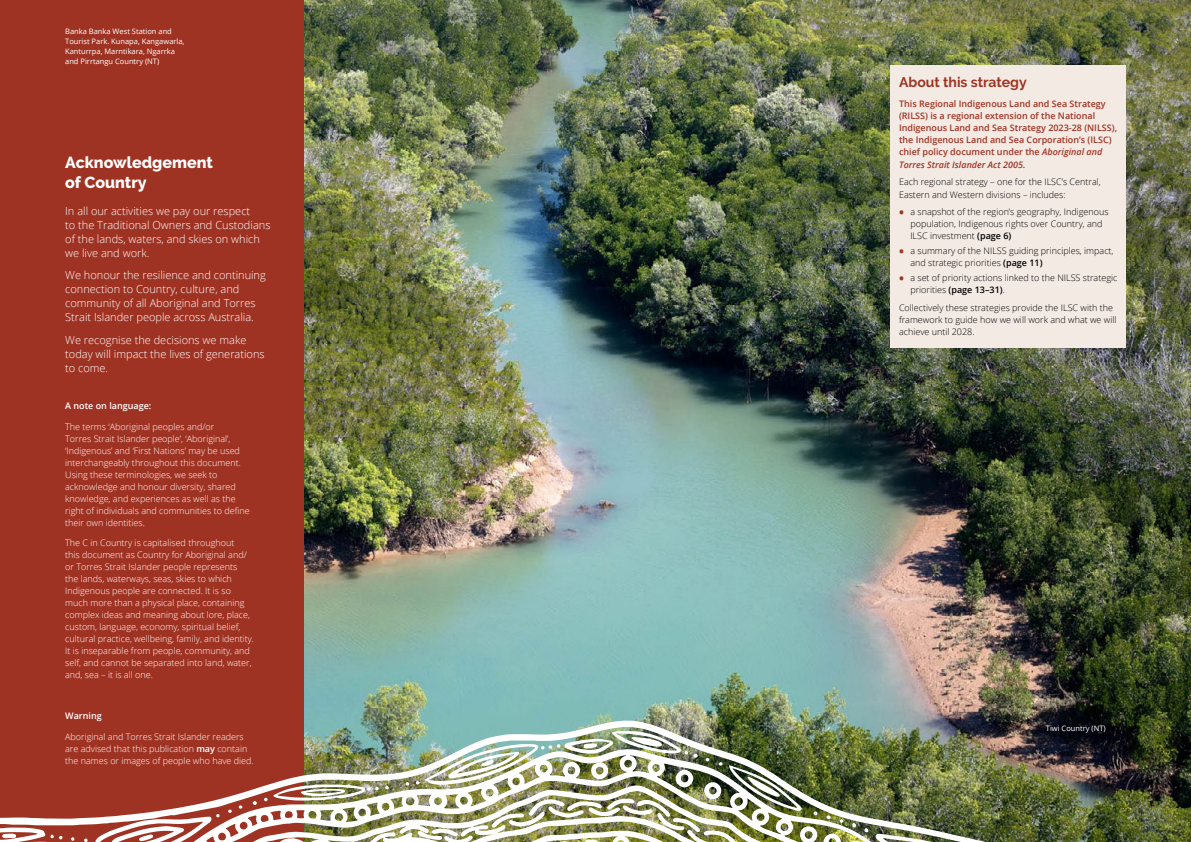
<style>
.page{position:relative;width:1191px;height:842px;background:#fff}
.page>*{position:absolute;margin:0;border:0;box-sizing:border-box;transform-origin:0 0}
.t1{font:800 16px/20px "Raleway";color:#fff}
.t2{font:700 14px "Raleway";color:#9f3323}
.t3{font:300 11px/14px "Open Sans";color:#fff}
.t4{font:300 9px/12px "Open Sans";color:#fff}
.t5{font:300 9px/12px "Open Sans";color:#000}
.t6{font:600 9px/12.1px "Open Sans";color:#9f3323}
.t7{font:600 9px "Open Sans";color:#fff}
.t8{font:7.5px/10px "Open Sans";color:#fff}
.s1{font-weight:600}
.s2{font-style:italic}
.s3{font-weight:700;font-size:13px;color:#9f3323}
</style>
<div class="page">
<div style="left:0;top:0;width:595px;height:842px;background:#9f3323"></div>
<img style="left:305px;top:0;width:886px;height:842px">
<img style="left:0;top:721px;width:1033px;height:121px">
<svg style="left:875px;top:834px;width:98px;height:8px"></svg>
<svg style="left:847px;top:839px;width:18px;height:3px"></svg>
<svg style="left:852px;top:823px;width:4px;height:4px"></svg>
<svg style="left:826px;top:815px;width:4px;height:4px"></svg>
<svg style="left:864px;top:828px;width:4px;height:4px"></svg>
<svg style="left:840px;top:819px;width:3px;height:4px"></svg>
<svg style="left:823px;top:834px;width:18px;height:8px"></svg>
<svg style="left:0;top:827px;width:88px;height:15px"></svg>
<svg style="left:94px;top:814px;width:125px;height:28px"></svg>
<img style="left:228px;top:731px;width:589px;height:111px">
<div style="left:1048px;top:727px;width:69px;height:17px;background:#000;opacity:.8"></div>
<div style="left:890px;top:65px;width:235px;height:283px;background:#f4eae4"></div>
<p class="t8" style="left:65px;top:26px;width:121px">Banka Banka West Station and<br>Tourist Park. Kunapa, Kangawarla,<br>Kanturrpa, Marntikara, Ngarrka and Pirrtangu Country (NT)</p>
<h1 class="t1" style="left:65px;top:153px;width:149px">Acknowledgement of Country</h1>
<p class="t3" style="left:65px;top:204px;width:207px">In all our activities we pay our respect<br>to the Traditional Owners and Custodians of the lands, waters, and skies on which we live and work.</p>
<p class="t3" style="left:65px;top:268px;width:202px">We honour the resilience and continuing connection to Country, culture, and community of all Aboriginal and Torres Strait Islander people across Australia.</p>
<p class="t3" style="left:65px;top:333px;width:201px">We recognise the decisions we make today will impact the lives of generations to come.</p>
<p class="t7" style="left:65px;top:400px;width:88px">A note on language:</p>
<p class="t4" style="left:65px;top:420px;width:186px">The terms ‘Aboriginal peoples and/or<br>Torres Strait Islander people’, ‘Aboriginal’, ‘Indigenous’ and ‘First Nations’ may be used interchangeably throughout this document.<br>Using these terminologies, we seek to acknowledge and honour diversity, shared knowledge, and experiences as well as the right of individuals and communities to define their own identities.</p>
<p class="t4" style="left:65px;top:537px;width:190px">The C in Country is capitalised throughout<br>this document as Country for Aboriginal and/ or Torres Strait Islander people represents<br>the lands, waterways, seas, skies to which Indigenous people are connected. It is so much more than a physical place, containing complex ideas and meaning about lore, place, custom, language, economy, spiritual belief, cultural practice, wellbeing, family, and identity.<br>It is inseparable from people, community, and self, and cannot be separated into land, water, and, sea – it is all one.</p>
<p class="t7" style="left:65px;top:710px;width:38px">Warning</p>
<p class="t4" style="left:65px;top:730px;width:190px">Aboriginal and Torres Strait Islander readers are advised that this publication <span class="s1">may</span> contain the names or images of people who have died.</p>
<h2 class="t2" style="left:899px;top:74px;width:129px">About this strategy</h2>
<p class="t6" style="left:899px;top:98px;width:219px">This Regional Indigenous Land and Sea Strategy (RILSS) is a regional extension of the National Indigenous Land and Sea Strategy 2023-28 (NILSS), the Indigenous Land and Sea Corporation’s (ILSC) chief policy document under the <span class="s2">Aboriginal and Torres Strait Islander Act 2005</span>.</p>
<p class="t5" style="left:899px;top:175px;width:203px;line-height:12.5px">Each regional strategy – one for the ILSC’s Central,<br>Eastern and Western divisions – includes:</p>
<p class="t5" style="left:910px;top:206px;width:200px;text-indent:-11px"><span class="s3">•</span> a snapshot of the region’s geography, Indigenous population, Indigenous rights over Country, and<br>ILSC investment <span class="s1">(page 6)</span></p>
<p class="t5" style="left:910px;top:245px;width:205px;text-indent:-11px"><span class="s3">•</span> a summary of the NILSS guiding principles, impact, and strategic priorities <span class="s1">(page 11)</span></p>
<p class="t5" style="left:910px;top:272px;width:208px;text-indent:-11px"><span class="s3">•</span> a set of priority actions linked to the NILSS strategic priorities <span class="s1">(page 13–31)</span>.</p>
<p class="t5" style="left:899px;top:301px;width:219px">Collectively these strategies provide the ILSC with the framework to guide how we will work and what we will achieve until 2028.</p>
<p class="t8" style="left:1046px;top:723px;width:61px">Tiwi Country (NT)</p>
</div>
